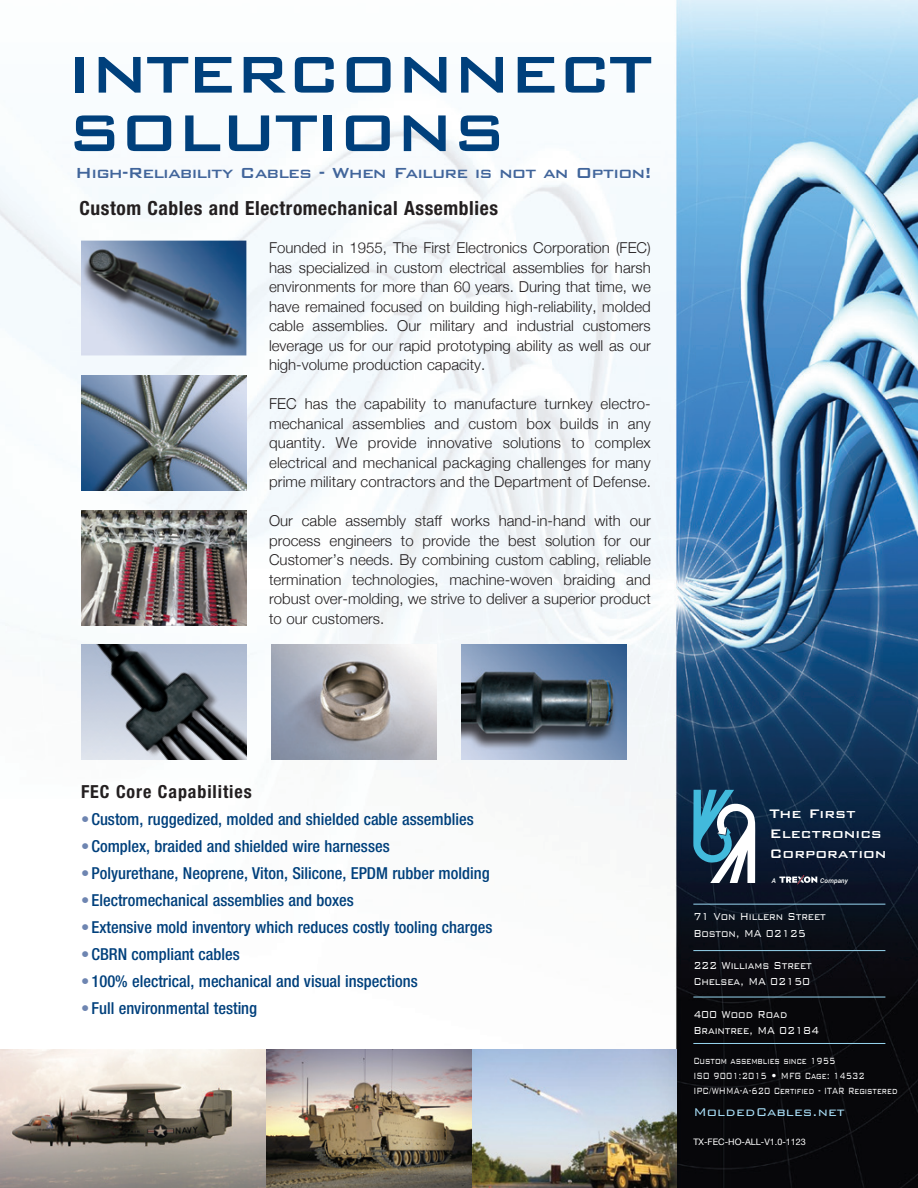
<style>
.page{position:relative;width:918px;height:1188px;background:#fff}
.page>*{position:absolute;margin:0;border:0;box-sizing:border-box;transform-origin:0 0}
.t1{font:500 69px/58.5px "Bank Gothic BT";letter-spacing:-.05em;color:#00407c}
.t2{font:500 19.5px "Bank Gothic BT";letter-spacing:-.045em;color:#41659b}
.t3{font:700 condensed 19.5px "Helvetica Neue Condensed";letter-spacing:.03em;color:#231f20}
.t4{font:700 condensed 18px "Helvetica Neue Condensed";letter-spacing:.05em;color:#231f20}
.t5{font:500 condensed 16.5px "Helvetica Neue Condensed";color:#00407c}
.t6{font:500 16.5px/19.8px "Bank Gothic BT";color:#fff}
.t7{font:300 15px/19.5px "Helvetica Neue";color:#231f20;text-align:justify}
.t8{font:300 15px "Bank Gothic BT";color:#aae0f9}
.t9{font:300 13.5px/16.2px "Bank Gothic BT";letter-spacing:-.01em;color:#fff;scale:.8 1}
.t10{font:300 12px/15px "Bank Gothic BT";color:#fff;scale:.7 1}
.t11{font:9px "Helvetica Neue";color:#fff}
.t12{font:italic 500 6.6px "Roboto";letter-spacing:.01em;color:#fff}
.s1{color:#6e85b1}
</style>
<div class="page">
<img style="left:0;top:0;width:918px;height:1188px">
<img style="left:81px;top:510px;width:165px;height:115px">
<img style="left:81px;top:645px;width:165px;height:115px">
<img style="left:81px;top:241px;width:165px;height:114px">
<img style="left:81px;top:375px;width:165px;height:115px">
<img style="left:0;top:1049px;width:677px;height:139px">
<img style="left:271px;top:645px;width:165px;height:115px">
<img style="left:461px;top:645px;width:165px;height:115px">
<svg style="left:693px;top:790px;width:62px;height:93px"></svg>
<svg style="left:779px;top:875px;width:38px;height:9px"></svg>
<hr style="left:693px;top:950px;width:192px;height:1px;background:#98d6f1">
<hr style="left:693px;top:997px;width:192px;height:1px;background:#98d6f1">
<hr style="left:693px;top:1043px;width:192px;height:1px;background:#98d6f1">
<hr style="left:693px;top:904px;width:192px;height:1px;background:#98d6f1">
<h1 class="t1" style="left:67px;top:44px;width:587px">INTERCONNECT<br>SOLUTIONS</h1>
<h2 class="t2" style="left:75px;top:163px;width:578px">High-Reliability Cables - When Failure is not an Option!</h2>
<h2 class="t3" style="left:80px;top:196px;width:420px">Custom Cables and Electromechanical Assemblies</h2>
<p class="t7" style="left:269px;top:237px;width:383px">Founded in 1955, The First Electronics Corporation (FEC) has specialized in custom electrical assemblies for harsh environments for more than 60 years. During that time, we have remained focused on building high-reliability, molded cable assemblies. Our military and industrial customers leverage us for our rapid prototyping ability as well as our high-volume production capacity.</p>
<p class="t7" style="left:269px;top:393px;width:383px">FEC has the capability to manufacture turnkey electro&shy;mechanical assemblies and custom box builds in any quantity. We provide innovative solutions to complex electrical and mechanical packaging challenges for many prime military contractors and the Department of Defense.</p>
<p class="t7" style="left:269px;top:510px;width:383px">Our cable assembly staff works hand-in-hand with our process engineers to provide the best solution for our Customer’s needs. By combining custom cabling, reliable termination technologies, machine-woven braiding and robust over-molding, we strive to deliver a superior product to our customers.</p>
<p class="t4" style="left:81px;top:781px;width:172px">FEC Core Capabilities</p>
<p class="t5" style="left:81px;top:809px;width:394px"><span class="s1">•</span> Custom, ruggedized, molded and shielded cable assemblies</p>
<p class="t5" style="left:81px;top:836px;width:310px"><span class="s1">•</span> Complex, braided and shielded wire harnesses</p>
<p class="t5" style="left:81px;top:863px;width:410px"><span class="s1">•</span> Polyurethane, Neoprene, Viton, Silicone, EPDM rubber molding</p>
<p class="t5" style="left:81px;top:890px;width:274px"><span class="s1">•</span> Electromechanical assemblies and boxes</p>
<p class="t5" style="left:81px;top:917px;width:413px"><span class="s1">•</span> Extensive mold inventory which reduces costly tooling charges</p>
<p class="t5" style="left:81px;top:944px;width:160px"><span class="s1">•</span> CBRN compliant cables</p>
<p class="t5" style="left:81px;top:971px;width:338px"><span class="s1">•</span> 100% electrical, mechanical and visual inspections</p>
<p class="t5" style="left:81px;top:998px;width:178px"><span class="s1">•</span> Full environmental testing</p>
<p class="t6" style="left:769px;top:804px;width:119px">The First<br>Electronics<br>Corporation</p>
<p class="t12" style="left:772px;top:876px;width:6px">A</p>
<p class="t12" style="left:820px;top:876px;width:29px">Company</p>
<p class="t9" style="left:693px;top:908px;width:167px">71 Von Hillern Street<br>Boston, MA 02125</p>
<p class="t9" style="left:693px;top:957px;width:150px">222 Williams Street<br>Chelsea, MA 02150</p>
<p class="t9" style="left:693px;top:1006px;width:159px">400 Wood Road<br>Braintree, MA 02184</p>
<p class="t10" style="left:693px;top:1053px;width:294px">Custom assemblies since 1955<br>ISO 9001:2015 • MFG Cage: 14532<br>IPC/WHMA-A-620 Certified - ITAR Registered</p>
<p class="t8" style="left:693px;top:1104px;width:153px">MoldedCables.net</p>
<p class="t11" style="left:693px;top:1136px;width:114px">TX-FEC-HO-ALL-V1.0-1123</p>
</div>
